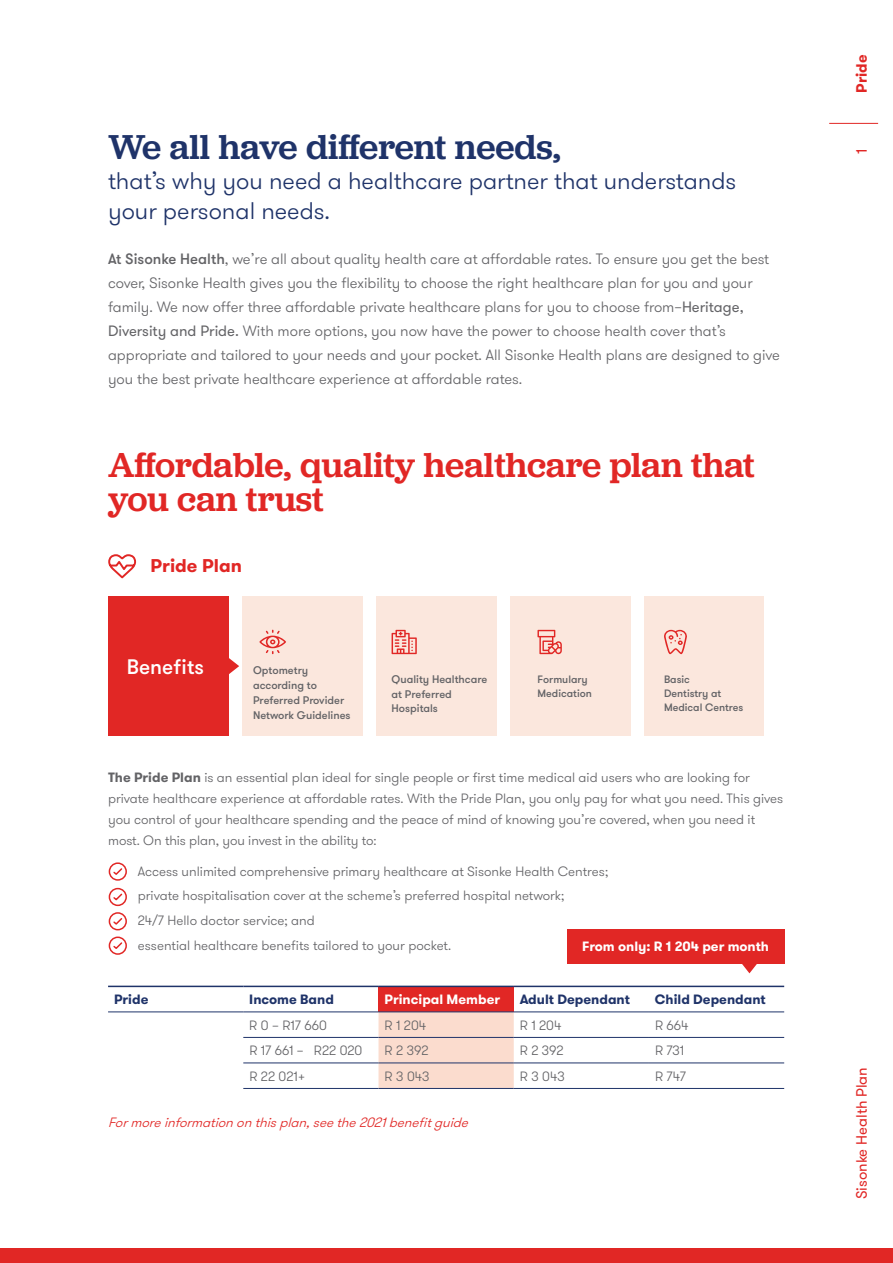
<style>
.page{position:relative;width:893px;height:1263px;background:#fff}
.page>*{position:absolute;margin:0;border:0;box-sizing:border-box;transform-origin:0 0}
.t1{font:500 36px/34.5px "Jubilat";color:#e12725}
.t2{font:500 36px "Jubilat";color:#1f3369}
.t3{font:300 24px/30px "GT Walsheim";color:#1f3369}
.t4{font:500 21px "GT Walsheim";color:#fff}
.t5{font:700 18.45px "GT Walsheim";color:#e12725}
.t6{font:300 15px/24px "GT Walsheim";color:#636366}
.t7{font:15px "GT Walsheim";color:#e12725}
.t8{font:700 15px "GT Walsheim";color:#e12725}
.t9{font:300 13.5px/21px "GT Walsheim";color:#636366}
.t10{font:italic 300 13.5px "GT Walsheim";color:#e12725}
.t11{font:700 13.5px "GT Walsheim";color:#1f3369}
.t12{font:700 13.5px "GT Walsheim";color:#fff}
.t13{font:500 11.1px/14.7px "GT Walsheim";color:#636366}
.t14{font:500 10.65px/14.2px "GT Walsheim";color:#636366}
.s1{font-weight:500}
.s2{font-weight:400}
.s3{font-weight:700}
</style>
<div class="page">
<hr style="left:829px;top:123px;width:49px;height:1px;background:#e12725">
<svg style="left:113px;top:868px;width:10px;height:7px"></svg>
<div style="left:109px;top:862px;width:18px;height:19px;border:2px solid #e12725;border-radius:50%"></div>
<svg style="left:113px;top:892px;width:11px;height:10px"></svg>
<div style="left:109px;top:888px;width:18px;height:18px;border:2px solid #e12725;border-radius:50%"></div>
<svg style="left:112px;top:916px;width:12px;height:9px"></svg>
<div style="left:109px;top:912px;width:18px;height:18px;border:2px solid #e12725;border-radius:50%"></div>
<svg style="left:113px;top:942px;width:10px;height:7px"></svg>
<div style="left:109px;top:936px;width:18px;height:19px;border:2px solid #e12725;border-radius:50%"></div>
<svg style="left:108px;top:554px;width:29px;height:25px"></svg>
<div style="left:378px;top:986px;width:136px;height:26px;background:#e12725"></div>
<div style="left:378px;top:1013px;width:136px;height:75px;background:#fbdcce"></div>
<hr style="left:378px;top:986px;width:136px;height:1px;background:#1f3369">
<hr style="left:514px;top:986px;width:135px;height:1px;background:#1f3369">
<hr style="left:649px;top:986px;width:135px;height:1px;background:#1f3369">
<hr style="left:378px;top:1012px;width:136px;height:1px;background:#1f3369">
<hr style="left:514px;top:1012px;width:135px;height:1px;background:#1f3369">
<hr style="left:649px;top:1012px;width:135px;height:1px;background:#1f3369">
<hr style="left:243px;top:1037px;width:135px;height:1px;background:#1f3369">
<hr style="left:378px;top:1037px;width:136px;height:1px;background:#1f3369">
<hr style="left:514px;top:1037px;width:135px;height:1px;background:#1f3369">
<hr style="left:649px;top:1037px;width:135px;height:1px;background:#1f3369">
<hr style="left:243px;top:1063px;width:135px;height:1px;background:#1f3369">
<hr style="left:378px;top:1063px;width:136px;height:1px;background:#1f3369">
<hr style="left:514px;top:1063px;width:135px;height:1px;background:#1f3369">
<hr style="left:649px;top:1063px;width:135px;height:1px;background:#1f3369">
<hr style="left:243px;top:1088px;width:135px;height:1px;background:#1f3369">
<hr style="left:378px;top:1088px;width:136px;height:1px;background:#1f3369">
<hr style="left:514px;top:1088px;width:135px;height:1px;background:#1f3369">
<hr style="left:649px;top:1088px;width:135px;height:1px;background:#1f3369">
<hr style="left:108px;top:986px;width:135px;height:1px;background:#1f3369">
<hr style="left:243px;top:986px;width:135px;height:1px;background:#1f3369">
<hr style="left:108px;top:1012px;width:135px;height:1px;background:#1f3369">
<hr style="left:243px;top:1012px;width:135px;height:1px;background:#1f3369">
<div style="left:567px;top:929px;width:217px;height:34px;background:#e12725"></div>
<svg style="left:741px;top:963px;width:16px;height:10px"></svg>
<div style="left:108px;top:597px;width:120px;height:139px;background:#e12725"></div>
<svg style="left:228px;top:652px;width:11px;height:28px"></svg>
<div style="left:243px;top:597px;width:120px;height:139px;background:#fbe7dd"></div>
<div style="left:376px;top:597px;width:121px;height:139px;background:#fbe7dd"></div>
<div style="left:510px;top:597px;width:121px;height:139px;background:#fbe7dd"></div>
<div style="left:644px;top:597px;width:120px;height:139px;background:#fbe7dd"></div>
<svg style="left:537px;top:630px;width:25px;height:24px"></svg>
<svg style="left:664px;top:630px;width:23px;height:24px"></svg>
<svg style="left:392px;top:630px;width:25px;height:24px"></svg>
<svg style="left:259px;top:630px;width:27px;height:24px"></svg>
<div style="left:0;top:1248px;width:893px;height:15px;background:#e12725"></div>
<p class="t2" style="left:108px;top:123px;width:454px">We all have different needs,</p>
<p class="t3" style="left:108px;top:166px;width:630px">that’s why you need a healthcare partner that understands your personal needs.</p>
<p class="t6" style="left:108px;top:247px;width:673px"><span class="s1">At Sisonke Health</span>, we’re all about quality health care at affordable rates. To ensure you get the best cover, Sisonke Health gives you the flexibility to choose the right healthcare plan for you and your family. We now offer three affordable private healthcare plans for you to choose from–<span class="s2">Heritage, Diversity and Pride.</span> With more options, you now have the power to choose health cover that’s appropriate and tailored to your needs and your pocket. All Sisonke Health plans are designed to give you the best private healthcare experience at affordable rates.</p>
<p class="t1" style="left:108px;top:446px;width:648px">Affordable, quality healthcare plan that you can trust</p>
<p class="t5" style="left:151px;top:553px;width:93px">Pride Plan</p>
<p class="t4" style="left:127px;top:653px;width:79px">Benefits</p>
<p class="t13" style="left:253px;top:663px;width:99px">Optometry according to<br>Preferred Provider<br>Network Guidelines</p>
<p class="t14" style="left:537px;top:672px;width:56px">Formulary<br>Medication</p>
<p class="t14" style="left:664px;top:672px;width:27px">Basic</p>
<p class="t13" style="left:392px;top:672px;width:97px">Quality Healthcare at Preferred<br>Hospitals</p>
<p class="t14" style="left:664px;top:686px;width:59px">Dentistry at</p>
<p class="t14" style="left:664px;top:701px;width:81px">Medical Centres</p>
<p class="t9" style="left:108px;top:767px;width:677px"><span class="s3">The Pride Plan</span> is an essential plan ideal for single people or first time medical aid users who are looking for private healthcare experience at affordable rates. With the Pride Plan, you only pay for what you need. This gives you control of your healthcare spending and the peace of mind of knowing you’re covered, when you need it most. On this plan, you invest in the ability to:</p>
<p class="t9" style="left:138px;top:861px;width:472px">Access unlimited comprehensive primary healthcare at Sisonke Health Centres;</p>
<p class="t9" style="left:138px;top:885px;width:428px">private hospitalisation cover at the scheme’s preferred hospital network;</p>
<p class="t9" style="left:138px;top:910px;width:178px">24/7 Hello doctor service; and</p>
<p class="t9" style="left:138px;top:935px;width:315px">essential healthcare benefits tailored to your pocket.</p>
<p class="t12" style="left:582px;top:938px;width:188px">From only: R 1 204 per month</p>
<p class="t11" style="left:114px;top:991px;width:36px">Pride</p>
<p class="t11" style="left:249px;top:991px;width:86px">Income Band</p>
<p class="t12" style="left:385px;top:991px;width:117px">Principal Member</p>
<p class="t11" style="left:520px;top:991px;width:112px">Adult Dependant</p>
<p class="t11" style="left:655px;top:991px;width:112px">Child Dependant</p>
<p class="t9" style="left:249px;top:1015px;width:79px">R 0 – R17 660</p>
<p class="t9" style="left:385px;top:1015px;width:43px">R 1 204</p>
<p class="t9" style="left:520px;top:1015px;width:43px">R 1 204</p>
<p class="t9" style="left:655px;top:1015px;width:35px">R 664</p>
<p class="t9" style="left:249px;top:1040px;width:115px">R 17 661 – R22 020</p>
<p class="t9" style="left:385px;top:1040px;width:45px">R 2 392</p>
<p class="t9" style="left:520px;top:1040px;width:45px">R 2 392</p>
<p class="t9" style="left:655px;top:1040px;width:31px">R 731</p>
<p class="t9" style="left:249px;top:1066px;width:58px">R 22 021+</p>
<p class="t9" style="left:385px;top:1066px;width:47px">R 3 043</p>
<p class="t9" style="left:520px;top:1066px;width:47px">R 3 043</p>
<p class="t9" style="left:655px;top:1066px;width:32px">R 747</p>
<p class="t10" style="left:108px;top:1113px;width:366px">Formoreinformationonthisplan,seethe2021benefitguide</p>
<p class="t8" style="left:852px;top:93px;width:40px;rotate:-90deg">Pride</p>
<p class="t7" style="left:852px;top:154px;width:7px;rotate:-90deg">1</p>
<p class="t7" style="left:852px;top:1199px;width:134px;rotate:-90deg">Sisonke Health Plan</p>
</div>
